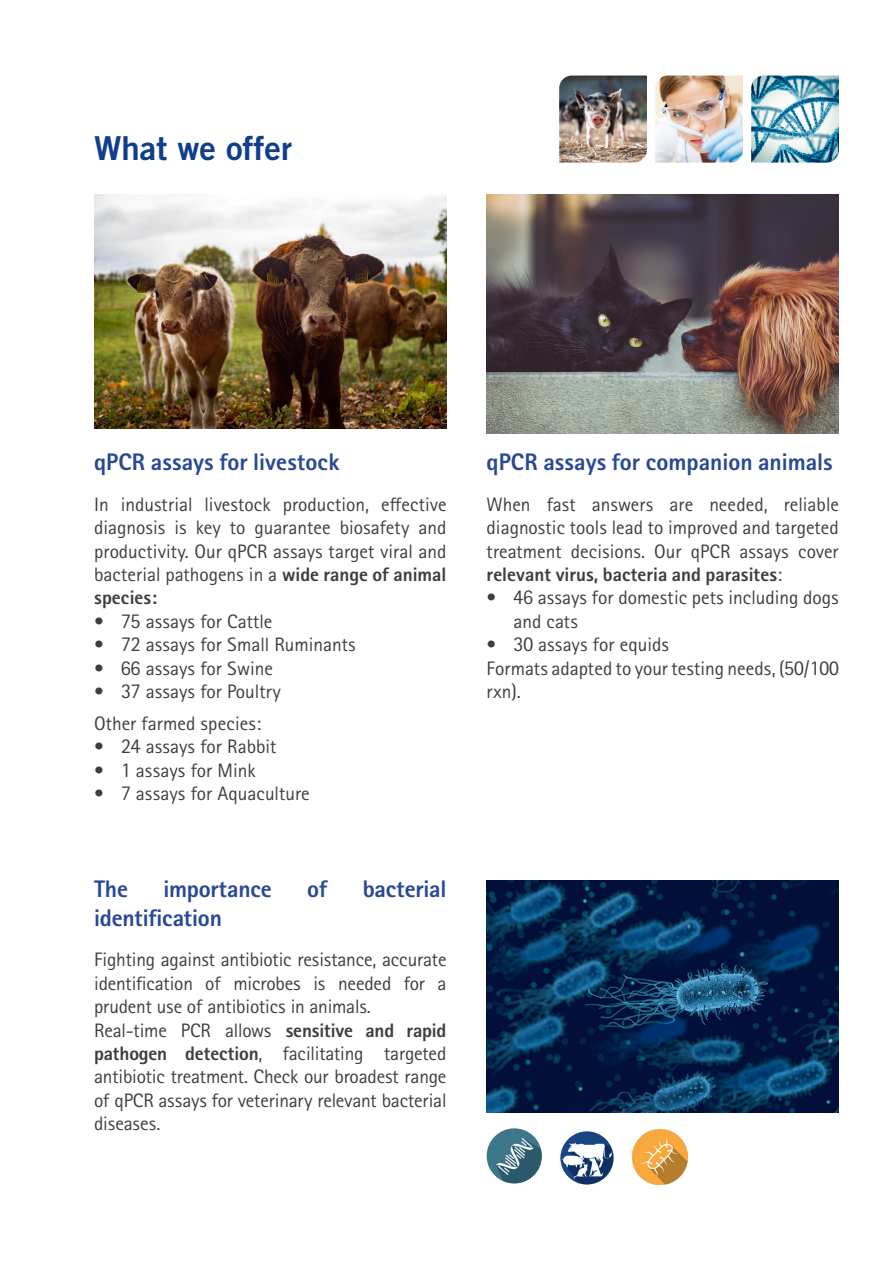
<style>
.page{position:relative;width:893px;height:1263px;background:#fff}
.page>*{position:absolute;margin:0;border:0;box-sizing:border-box;transform-origin:0 0}
.t1{font:33px "Trade Gothic LT Pro Bd 2";color:#103d8c}
.t2{font:700 24px "Rotis II Sans Pro";color:#2a4994}
.t3{font:19.5px/23.4px "Rotis II Sans Pro";color:#3e3e3f;text-align:justify}
.s1{font-weight:700}
</style>
<div class="page">
<img style="left:751px;top:76px;width:88px;height:87px">
<img style="left:655px;top:76px;width:88px;height:87px">
<img style="left:559px;top:76px;width:88px;height:87px">
<img style="left:94px;top:194px;width:352px;height:235px">
<img style="left:487px;top:194px;width:352px;height:240px">
<img style="left:487px;top:880px;width:352px;height:233px">
<img style="left:487px;top:1128px;width:55px;height:55px;border-radius:28px">
<img style="left:559px;top:1130px;width:56px;height:56px;border-radius:28px">
<div style="left:557px;top:1128px;width:60px;height:59px;border:3px solid #fff;border-radius:50%"></div>
<img style="left:632px;top:1129px;width:55px;height:55px">
<p class="t1" style="left:94px;top:128px;width:199px">What we offer</p>
<p class="t2" style="left:94px;top:449px;width:247px">qPCR assays for livestock</p>
<p class="t3" style="left:94px;top:493px;width:354px">In industrial livestock production, effective diagnosis is key to guarantee biosafety and productivity. Our qPCR assays target viral and bacterial pathogens in a <span class="s1">wide range of animal species:</span></p>
<p class="t3" style="left:94px;top:610px;width:180px">• 75 assays for Cattle</p>
<p class="t3" style="left:94px;top:633px;width:263px">• 72 assays for Small Ruminants</p>
<p class="t3" style="left:94px;top:656px;width:180px">• 66 assays for Swine</p>
<p class="t3" style="left:94px;top:680px;width:188px">• 37 assays for Poultry</p>
<p class="t3" style="left:94px;top:712px;width:169px">Other farmed species:</p>
<p class="t3" style="left:94px;top:735px;width:184px">• 24 assays for Rabbit</p>
<p class="t3" style="left:94px;top:758px;width:163px">• 1 assays for Mink</p>
<p class="t3" style="left:94px;top:782px;width:217px">• 7 assays for Aquaculture</p>
<p class="t2" style="left:94px;top:875px;width:35px">The</p>
<p class="t2" style="left:163px;top:875px;width:110px">importance</p>
<p class="t2" style="left:307px;top:875px;width:22px">of</p>
<p class="t2" style="left:363px;top:875px;width:85px">bacterial</p>
<p class="t2" style="left:94px;top:904px;width:129px">identification</p>
<p class="t3" style="left:94px;top:948px;width:354px">Fighting against antibiotic resistance, accurate identification of microbes is needed for a prudent use of antibiotics in animals.</p>
<p class="t3" style="left:94px;top:1018px;width:354px">Real-time PCR allows <span class="s1">sensitive and rapid pathogen detection</span>, facilitating targeted antibiotic treatment. Check our broadest range of qPCR assays for veterinary relevant bacterial diseases.</p>
<p class="t2" style="left:487px;top:449px;width:348px">qPCR assays for companion animals</p>
<p class="t3" style="left:487px;top:493px;width:354px">When fast answers are needed, reliable diagnostic tools lead to improved and targeted treatment decisions. Our qPCR assays cover <span class="s1">relevant virus, bacteria and parasites</span>:</p>
<p class="t3" style="left:514px;top:586px;width:327px;text-indent:-27px">• 46 assays for domestic pets including dogs and cats</p>
<p class="t3" style="left:487px;top:633px;width:184px">• 30 assays for equids</p>
<p class="t3" style="left:487px;top:656px;width:354px">Formats adapted to your testing needs, (50/100 rxn).</p>
</div>
